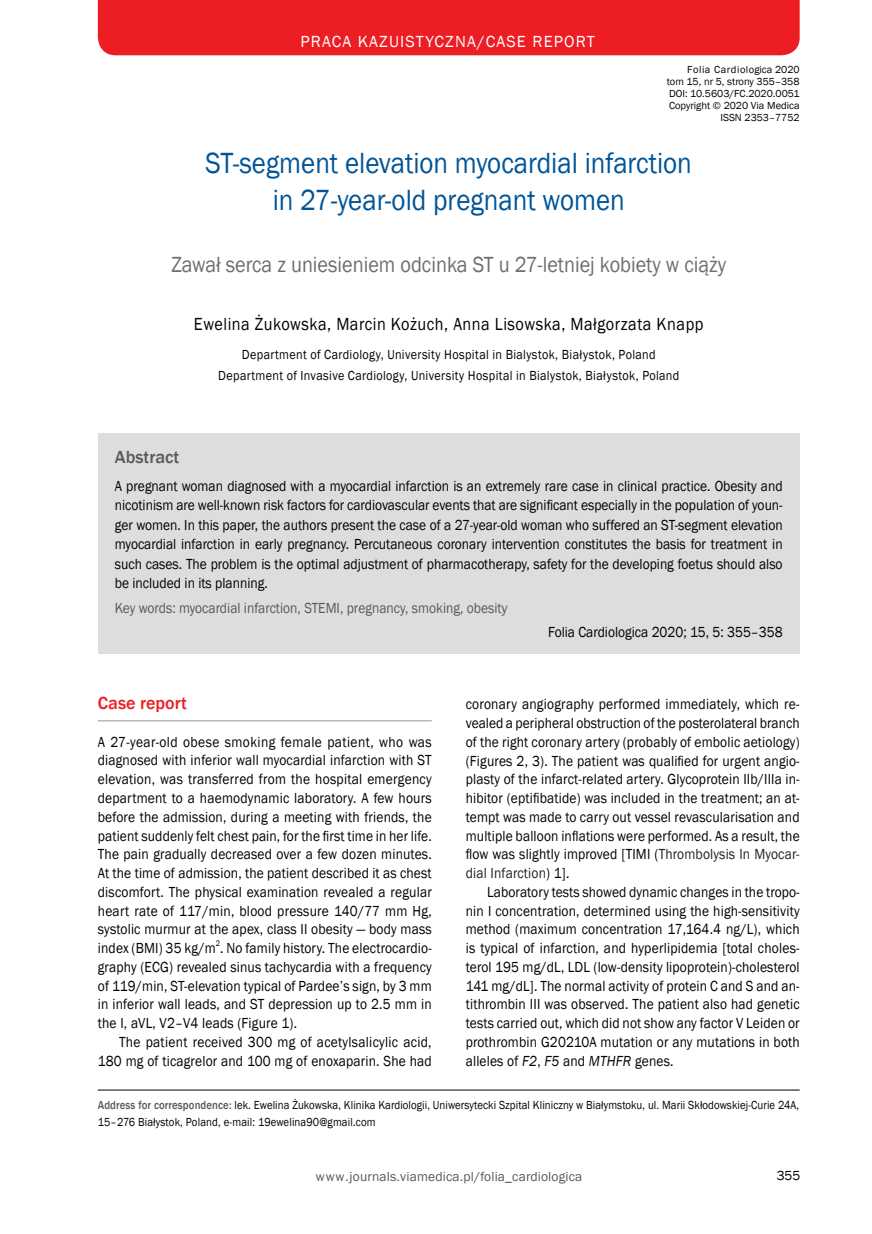
<style>
.page{position:relative;width:872px;height:1234px;background:#fff}
.page>*{position:absolute;margin:0;border:0;box-sizing:border-box;transform-origin:0 0}
.t1{font:30px/36.6px "Franklin Gothic";color:#005496;text-align:center;scale:.9 1}
.t2{font:22.5px "Franklin Gothic";color:#6d6e71;scale:.9 1}
.t3{font:18px "Franklin Gothic";letter-spacing:.03em;color:#000;scale:.9 1}
.t4{font:500 18px "Franklin Gothic";color:#ed1d24}
.t5{font:500 18px "Franklin Gothic";color:#58595b}
.t6{font:16.5px "Franklin Gothic";letter-spacing:.07em;color:#fff}
.t7{font:15px/18.8px "Franklin Gothic";letter-spacing:.01em;color:#000;text-align:justify;scale:.9 1}
.t8{font:15px "Franklin Gothic";color:#58595b;scale:.9 1}
.t9{font:13.5px/21px "Franklin Gothic";letter-spacing:.025em;color:#000;text-align:center;scale:.9 1}
.t10{font:13.5px "Franklin Gothic";letter-spacing:.01em;color:#58595b}
.t11{font:13.5px "Franklin Gothic";letter-spacing:.025em;color:#000}
.t12{font:12px/16.5px "Franklin Gothic";letter-spacing:.005em;color:#000;scale:.9 1}
.t13{font:10.5px/12px "Franklin Gothic";color:#000;text-align:right}
.t14{font:8.25px "Franklin Gothic";color:#000;scale:.9 1}
.s1{color:#202122}
.s2{font-style:italic}
.s3{font-weight:500;color:#58595b}
</style>
<div class="page">
<div style="left:98px;top:0;width:701px;height:55px;background:#ed1d24"></div>
<hr style="left:98px;top:1089px;width:701px;height:1px;background:#000">
<div style="left:98px;top:433px;width:701px;height:220px;background:#dcddde"></div>
<hr style="left:98px;top:720px;width:334px;height:1px;background:#939598">
<p class="t6" style="left:300px;top:31px;width:196px">PRACA KAZUISTYCZNA/cas</p>
<p class="t6" style="left:517px;top:31px;width:69px">e report</p>
<p class="t13" style="left:667px;top:64px;width:134px">Folia Cardiologica 2020<br>tom 15, nr 5, strony 355–358<br>DOI: 10.5603/FC.2020.0051<br>Copyright © 2020 Via Medica<br>ISSN 2353–7752</p>
<h1 class="t1" style="left:206px;top:146px;width:542px">ST-segment elevation myocardial infarction in 27-year-old pregnant women</h1>
<h2 class="t2" style="left:171px;top:250px;width:618px">Zawał serca z uniesieniem odcinka ST u 27-letniej kobiety w ciąży</h2>
<p class="t3" style="left:194px;top:312px;width:567px">Ewelina Żukowska, Marcin Kożuch, Anna Lisowska, Małgorzata Knapp</p>
<p class="t9" style="left:218px;top:344px;width:514px">Department of Cardiology, University Hospital in Bialystok, Białystok, Poland<br>Department of Invasive Cardiology, University Hospital in Bialystok, Białystok, Poland</p>
<p class="t5" style="left:115px;top:445px;width:66px">Abstract</p>
<p class="t7" style="left:115px;top:476px;width:743px;line-height:19.5px">A pregnant woman diagnosed with a myocardial infarction is an extremely rare case in clinical practice. Obesity and nicotinism are well-known risk factors for cardiovascular events that are significant especially in the population of youn&shy;ger women. In this paper, the authors present the case of a 27-year-old woman who suffered an ST-segment elevation myocardial infarction in early pregnancy. Percutaneous coronary intervention constitutes the basis for treatment in such cases. The problem is the optimal adjustment of pharmacotherapy, safety for the developing foetus should also be included in its planning.</p>
<p class="t8" style="left:115px;top:598px;width:438px">Key words: myocardial infarction, STEMI, pregnancy, smoking, obesity</p>
<p class="t7" style="left:548px;top:622px;width:262px">Folia Cardiologica 2020; 15, 5: 355–358</p>
<p class="t4" style="left:98px;top:692px;width:91px">Case report</p>
<p class="t7" style="left:98px;top:732px;width:372px">A 27-year-old obese smoking female patient, who was diagnosed with inferior wall myocardial infarction with ST elevation, was transferred from the hospital emergency department to a haemodynamic laboratory. A few hours before the admission, during a meeting with friends, the patient suddenly felt chest pain, for the first time in her life.<br>The pain gradually decreased over a few dozen minutes.<br>At the time of admission, the patient described it as chest discomfort. The physical examination revealed a regular heart rate of 117/min, blood pressure 140/77 mm Hg, systolic murmur at the apex, class II obesity — body mass index (BMI) 35 kg/m . No family history. The electrocardio-</p>
<p class="t14" style="left:216px;top:938px;width:6px">2</p>
<p class="t7" style="left:98px;top:957px;width:372px">graphy (ECG) revealed sinus tachycardia with a frequency of 119/min, ST-elevation typical of Pardee’s sign, by 3 mm in inferior wall leads, and ST depression up to 2.5 mm in the I, aVL, V2–V4 leads (Figure 1).</p>
<p class="t7" style="left:98px;top:1032px;width:372px;text-align:right">The patient received 300 mg of acetylsalicylic acid,<br>180 mg of ticagrelor and 100 mg of enoxaparin. She had</p>
<p class="t7" style="left:466px;top:695px;width:372px">coronary angiography performed immediately, which re&shy;vealed a peripheral obstruction of the posterolateral branch of the right coronary artery (probably of embolic aetiology) (Figures 2, 3). The patient was qualified for urgent angio&shy;plasty of the infarct-related artery. Glycoprotein IIb/IIIa in&shy;hibitor (eptifibatide) was included in the treatment; an at&shy;tempt was made to carry out vessel revascularisation and multiple balloon inflations were performed. As a result, the flow was slightly improved [TIMI (<span class="s1">Thrombolysis In Myocar&shy;dial Infarction</span>) 1].</p>
<p class="t7" style="left:466px;top:882px;width:372px;text-indent:21px">Laboratory tests showed dynamic changes in the tropo&shy;nin I concentration, determined using the high-sensitivity method (maximum concentration 17,164.4 ng/L), which is typical of infarction, and hyperlipidemia [total choles&shy;terol 195 mg/dL, LDL (low-density lipoprotein)-cholesterol 141 mg/dL]. The normal activity of protein C and S and an&shy;tithrombin III was observed. The patient also had genetic tests carried out, which did not show any factor V Leiden or prothrombin G20210A mutation or any mutations in both alleles of <span class="s2">F2</span>, <span class="s2">F5</span> and <span class="s2">MTHFR</span> genes.</p>
<p class="t12" style="left:98px;top:1096px;width:780px"><span class="s3">Address for correspondence:</span> lek. Ewelina Żukowska, Klinika Kardiologii, Uniwersytecki Szpital Kliniczny w Białymstoku, ul. Marii Skłodowskiej-Curie 24A,<br>15–276 Białystok, Poland, e-mail: 19ewelina90@gmail.com</p>
<p class="t10" style="left:316px;top:1167px;width:268px">www.journals.viamedica.pl/folia_cardiologica</p>
<p class="t11" style="left:776px;top:1166px;width:25px">355</p>
</div>
